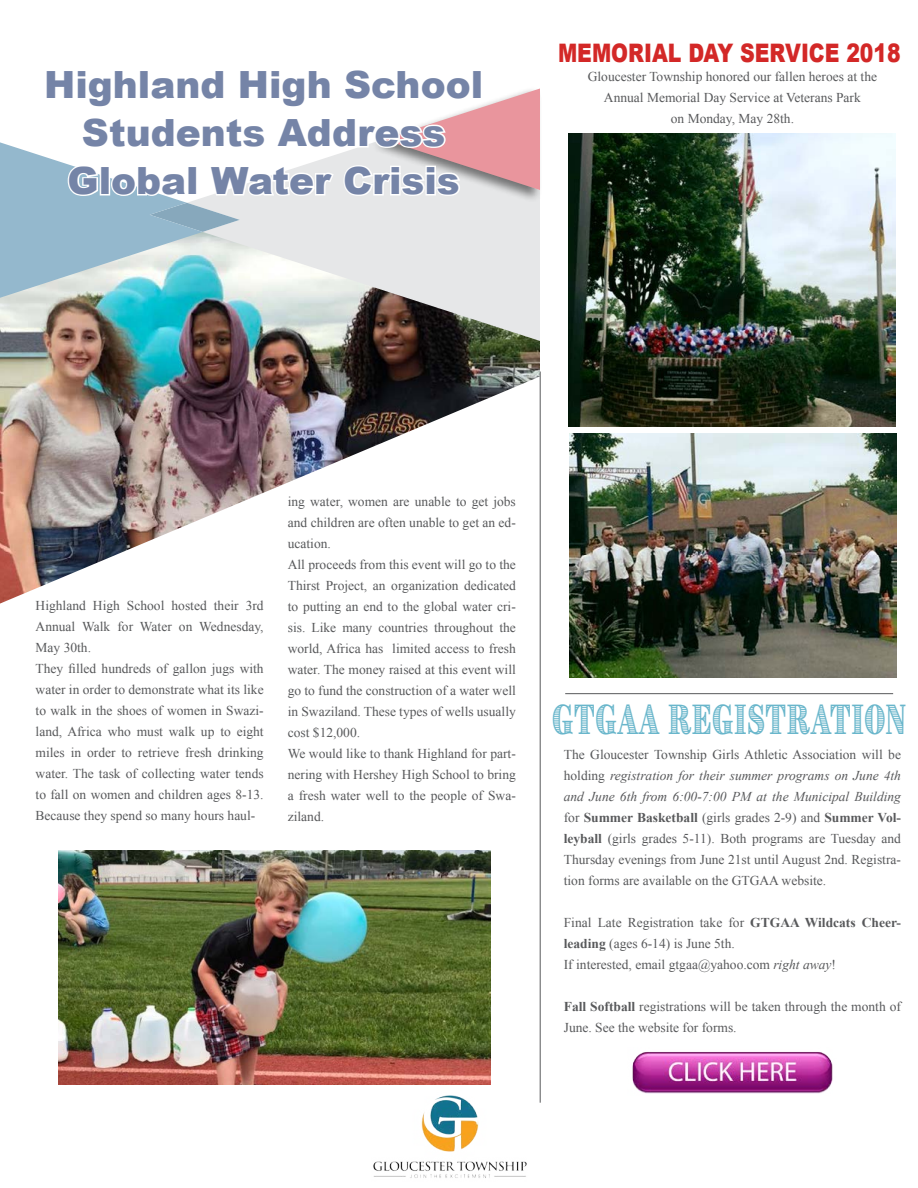
<style>
.page{position:relative;width:918px;height:1188px;background:#fff}
.page>*{position:absolute;margin:0;border:0;box-sizing:border-box;transform-origin:0 0}
.t1{font:900 37.5px/48px "Arial";color:#7584a7;text-align:center}
.t2{font:36px "Brim Narrow Combined 1";color:#69b6cb;scale:.8 1}
.t3{font:900 25.5px "Arial";color:#d32827;scale:.8 1}
.t4{font:13.5px/21px "Times New Roman";color:#58595b}
.s1{font-style:italic}
.s2{font-weight:700}
</style>
<div class="page">
<img style="left:0;top:298px;width:540px;height:306px">
<img style="left:187px;top:298px;width:353px;height:43px">
<hr style="left:540px;top:372px;width:1px;height:731px;background:#58595b">
<img style="left:58px;top:850px;width:432px;height:234px">
<svg style="left:0;top:88px;width:540px;height:210px"></svg>
<img style="left:373px;top:1095px;width:154px;height:83px">
<img style="left:569px;top:434px;width:327px;height:243px">
<img style="left:568px;top:133px;width:328px;height:293px">
<hr style="left:565px;top:693px;width:328px;height:1px;background:#58595b">
<img style="left:632px;top:1052px;width:201px;height:42px">
<h1 class="t1" style="left:44px;top:59px;width:441px">Highland High School<br>Students Address<br>Global Water Crisis</h1>
<h3 class="t3" style="left:558px;top:34px;width:430px">MEMORIAL DAY SERVICE 2018</h3>
<p class="t4" style="left:588px;top:65px;width:291px;text-align:center">Gloucester Township honored our fallen heroes at the<br>Annual Memorial Day Service at Veterans Park<br>on Monday, May 28th.</p>
<p class="t4" style="left:36px;top:595px;width:230px">Highland High School hosted their 3rd Annual Walk for Water on Wednesday, May 30th.<br>They filled hundreds of gallon jugs with water in order to demonstrate what its like to walk in the shoes of women in Swazi&shy;land, Africa who must walk up to eight miles in order to retrieve fresh drinking water. The task of collecting water tends to fall on women and children ages 8-13.<br>Because they spend so many hours haul-</p>
<p class="t4" style="left:288px;top:491px;width:230px">ing water, women are unable to get jobs and children are often unable to get an ed&shy;ucation.<br>All proceeds from this event will go to the Thirst Project, an organization dedicated to putting an end to the global water cri&shy;sis. Like many countries throughout the world, Africa has limited access to fresh water. The money raised at this event will go to fund the construction of a water well in Swaziland. These types of wells usually cost $12,000.<br>We would like to thank Highland for part&shy;nering with Hershey High School to bring a fresh water well to the people of Swa&shy;ziland.</p>
<h2 class="t2" style="left:552px;top:695px;width:444px">GTGAA REGISTRATION</h2>
<p class="t4" style="left:564px;top:744px;width:339px;text-align:justify">The Gloucester Township Girls Athletic Association will be holding <span class="s1">registration for their summer programs on June 4th and June 6th from 6:00-7:00 PM at the Municipal Building </span>for <span class="s2">Summer Basketball</span> (girls grades 2-9) and <span class="s2">Summer Vol&shy;leyball</span> (girls grades 5-11). Both programs are Tuesday and Thursday evenings from June 21st until August 2nd. Registra&shy;tion forms are available on the GTGAA website.</p>
<p class="t4" style="left:564px;top:912px;width:339px">Final Late Registration take for <span class="s2">GTGAA Wildcats Cheer&shy;leading</span> (ages 6-14) is June 5th.<br>If interested, email gtgaa@yahoo.com <span class="s1">right away</span>!</p>
<p class="t4" style="left:564px;top:996px;width:339px"><span class="s2">Fall Softball</span> registrations will be taken through the month of<br>June. See the website for forms.</p>
</div>
